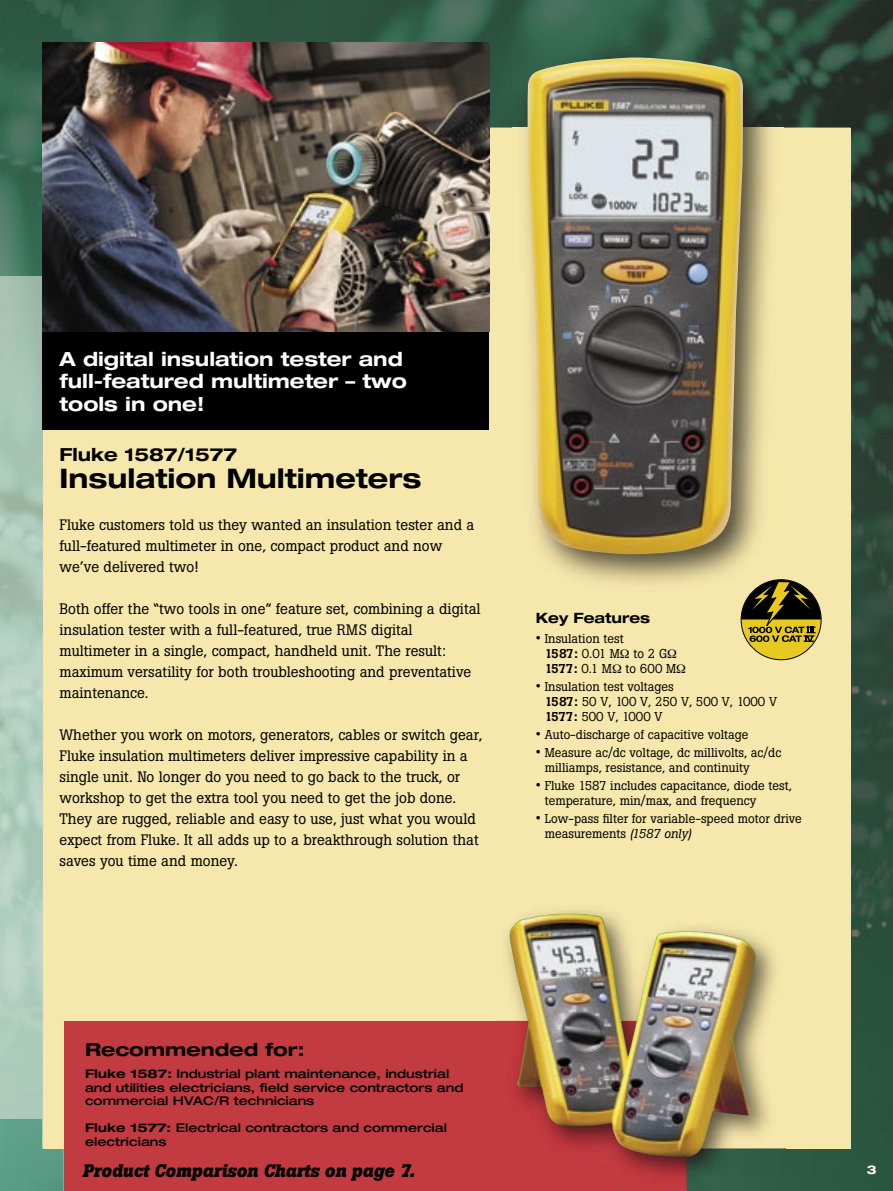
<style>
.page{position:relative;width:893px;height:1191px;background:#fff}
.page>*{position:absolute;margin:0;border:0;box-sizing:border-box;transform-origin:0 0}
.t1{font:700 expanded 27px "Helvetica Neue";color:#000}
.t2{font:700 expanded 19.5px/22.5px "Helvetica Neue";color:#fff}
.t3{font:italic 700 18px "Boton";color:#000}
.t4{font:700 expanded 18px "Helvetica Neue";color:#000;scale:1.05 1}
.t5{font:700 expanded 18px "Helvetica Neue";color:#000}
.t6{font:15px/21px "Boton";color:#000}
.t7{font:700 expanded 14.25px "Helvetica Neue";color:#000}
.t8{font:12.75px/15px "Boton";color:#000}
.t9{font:500 expanded 12px/13.5px "Helvetica Neue";color:#000;scale:1.05 1}
.t10{font:700 expanded 12px "Helvetica Neue";color:#fff}
.s1{font-size:15px}
.s2{font-weight:500}
.s3{font-style:italic}
.s4{font-weight:700}
</style>
<div class="page">
<img style="left:0;top:0;width:893px;height:1191px">
<img style="left:0;top:276px;width:43px;height:842px">
<div style="left:43px;top:128px;width:807px;height:1020px;background:#f6e8ac"></div>
<img style="left:512px;top:42px;width:272px;height:542px">
<img style="left:526px;top:57px;width:219px;height:498px">
<img style="left:43px;top:43px;width:446px;height:289px">
<div style="left:64px;top:1020px;width:623px;height:171px;background:#c23b40"></div>
<svg style="left:741px;top:580px;width:80px;height:79px"></svg>
<div style="left:43px;top:332px;width:446px;height:97px;background:#000"></div>
<img style="left:687px;top:1148px;width:98px;height:40px">
<img style="left:506px;top:910px;width:269px;height:225px">
<img style="left:497px;top:1020px;width:190px;height:168px">
<img style="left:509px;top:913px;width:247px;height:244px">
<h2 class="t2" style="left:60px;top:347px;width:349px">A digital insulation tester and full-featured multimeter – two tools in one!</h2>
<p class="t5" style="left:60px;top:443px;width:179px">Fluke 1587/1577</p>
<h1 class="t1" style="left:60px;top:461px;width:363px">Insulation Multimeters</h1>
<p class="t6" style="left:60px;top:514px;width:416px">Fluke customers told us they wanted an insulation tester and a full-featured multimeter in one, compact product and now we’ve delivered two!</p>
<p class="t6" style="left:60px;top:598px;width:423px">Both offer the “two tools in one” feature set, com bining a digital insulation tester with a full-featured, true RMS digital multimeter in a single, compact, handheld unit. The result: maximum versatility for both troubleshooting and preventative maintenance.</p>
<p class="t6" style="left:60px;top:724px;width:425px">Whether you work on motors, generators, cables or switch gear, Fluke insulation multimeters deliver impressive capability in a single unit. No longer do you need to go back to the truck, or workshop to get the extra tool you need to get the job done.<br>They are rugged, reliable and easy to use, just what you would expect from Fluke. It all adds up to a breakthrough solution that saves you time and money.</p>
<p class="t7" style="left:536px;top:609px;width:116px">Key Features</p>
<p class="t8" style="left:545px;top:631px;width:133px;text-indent:-9px"><span class="s1">•</span> Insulation test<br><span class="s2">1587:</span> 0.01 M to 2 G<br><span class="s2">1577:</span> 0.1 M to 600 M</p>
<p class="t8" style="left:545px;top:679px;width:234px;text-indent:-9px"><span class="s1">•</span> Insulation test voltages<br><span class="s2">1587:</span> 50 V, 100 V, 250 V, 500 V, 1000 V<br><span class="s2">1577:</span> 500 V, 1000 V</p>
<p class="t8" style="left:536px;top:727px;width:214px"><span class="s1">•</span> Auto-discharge of capacitive voltage</p>
<p class="t8" style="left:545px;top:745px;width:238px;text-indent:-9px"><span class="s1">•</span> Measure ac/dc voltage, dc millivolts, ac/dc milliamps, resistance, and continuity</p>
<p class="t8" style="left:545px;top:778px;width:249px;text-indent:-9px"><span class="s1">•</span> Fluke 1587 includes capacitance, diode test, temperature, min/max, and frequency</p>
<p class="t8" style="left:545px;top:811px;width:259px;text-indent:-9px"><span class="s1">•</span> Low-pass filter for variable-speed motor drive measurements <span class="s3">(1587 only)</span></p>
<p class="t4" style="left:85px;top:1038px;width:211px">Recommended for:</p>
<p class="t9" style="left:85px;top:1067px;width:362px"><span class="s4">Fluke 1587:</span> Industrial plant maintenance, industrial and utilities electricians, field service contractors and commercial HVAC/R technicians</p>
<p class="t9" style="left:85px;top:1121px;width:346px"><span class="s4">Fluke 1577:</span> Electrical contractors and commercial electricians</p>
<p class="t3" style="left:83px;top:1160px;width:334px">Product Comparison Charts on page 7.</p>
<p class="t10" style="left:867px;top:1162px;width:11px">3</p>
</div>
